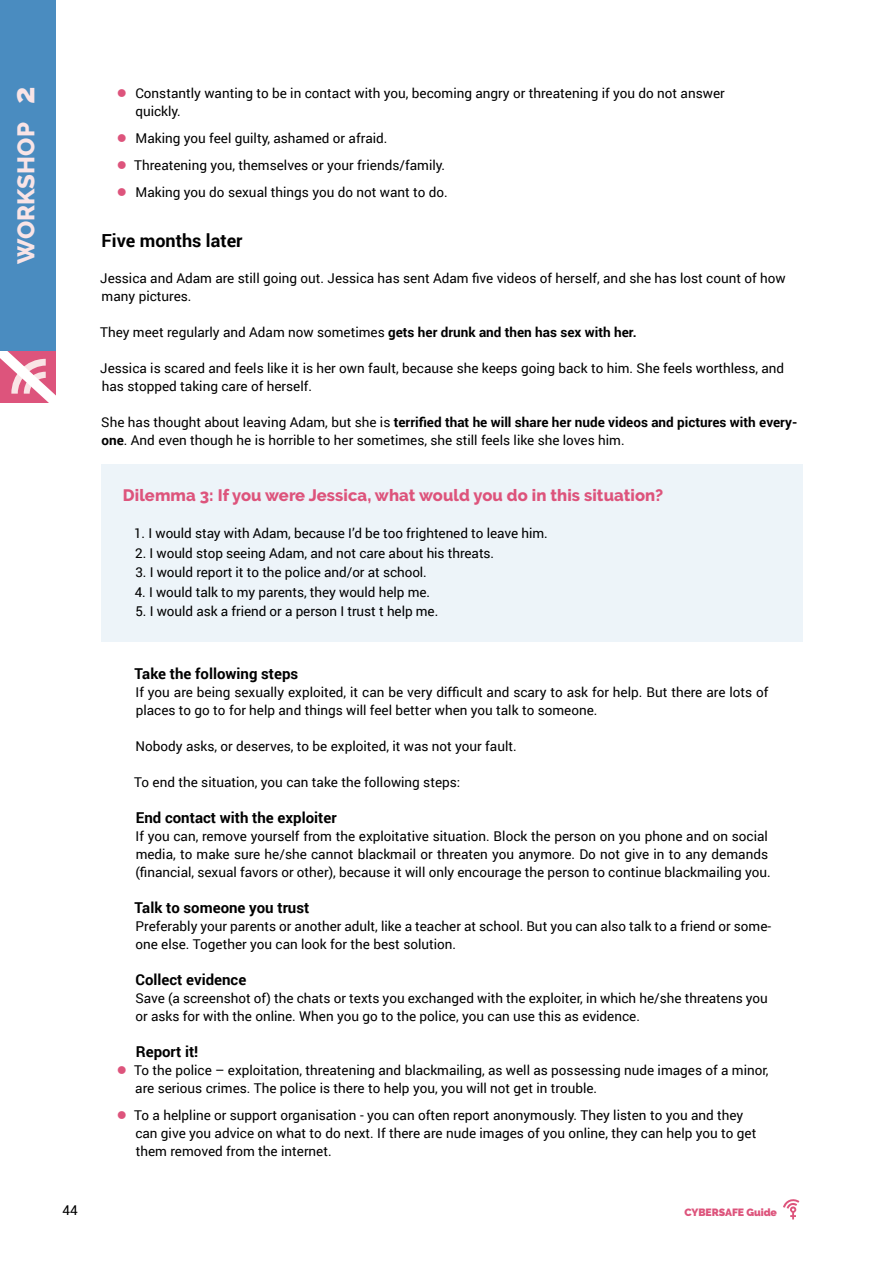
<style>
.page{position:relative;width:893px;height:1263px;background:#fff}
.page>*{position:absolute;margin:0;border:0;box-sizing:border-box;transform-origin:0 0}
.t1{font:800 24px "Raleway";letter-spacing:.005em;color:#f9e4e6}
.t2{font:700 18px "Roboto";color:#000}
.t3{font:800 16.5px "Raleway";letter-spacing:.005em;color:#dd547c}
.t4{font:700 15px "Roboto";color:#000}
.t5{font:13.5px/18px "Roboto";color:#000}
.t6{font:900 10.5px "Raleway";letter-spacing:-.005em;color:#dd547c}
.s1{font-size:30px}
.s2{color:#dd547c}
.s3{font-weight:700}
</style>
<div class="page">
<svg style="left:0;top:342px;width:56px;height:61px"></svg>
<svg style="left:783px;top:1199px;width:16px;height:20px"></svg>
<div style="left:0;top:0;width:55px;height:351px;background:#4a8cc0"></div>
<div style="left:101px;top:464px;width:702px;height:62px;background:#edf4f9"></div>
<div style="left:101px;top:522px;width:702px;height:61px;background:#edf4f9"></div>
<div style="left:101px;top:581px;width:702px;height:60px;background:#edf4f9"></div>
<h1 class="t1" style="left:12px;top:264px;width:179px;rotate:-90deg">WORKSHOP <span class="s1">2</span></h1>
<p class="t5" style="left:135px;top:84px;width:591px;text-indent:-18px"><span class="s2">●</span> Constantly wanting to be in contact with you, becoming angry or threatening if you do not answer quickly.</p>
<p class="t5" style="left:117px;top:129px;width:272px"><span class="s2">●</span> Making you feel guilty, ashamed or afraid.</p>
<p class="t5" style="left:117px;top:156px;width:330px"><span class="s2">●</span> Threatening you, themselves or your friends/family.</p>
<p class="t5" style="left:117px;top:183px;width:332px"><span class="s2">●</span> Making you do sexual things you do not want to do.</p>
<h2 class="t2" style="left:102px;top:228px;width:142px">Five months later</h2>
<p class="t5" style="left:100px;top:269px;width:687px">Jessica and Adam are still going out. Jessica has sent Adam five videos of herself, and she has lost count of how many pictures.</p>
<p class="t5" style="left:100px;top:323px;width:538px">They meet regularly and Adam now sometimes <span class="s3">gets her drunk and then has sex with her.</span></p>
<p class="t5" style="left:100px;top:359px;width:685px">Jessica is scared and feels like it is her own fault, because she keeps going back to him. She feels worthless, and has stopped taking care of herself.</p>
<p class="t5" style="left:101px;top:413px;width:698px">She has thought about leaving Adam, but she is <span class="s3">terrified that he will share her nude videos and pictures with every&shy;one</span>. And even though he is horrible to her sometimes, she still feels like she loves him.</p>
<p class="t3" style="left:123px;top:486px;width:542px">Dilemma 3: If you were Jessica, what would you do in this situation?</p>
<p class="t5" style="left:134px;top:524px;width:415px">1. I would stay with Adam, because I’d be too frightened to leave him.</p>
<p class="t5" style="left:135px;top:544px;width:361px">2. I would stop seeing Adam, and not care about his threats.</p>
<p class="t5" style="left:135px;top:563px;width:293px">3. I would report it to the police and/or at school.</p>
<p class="t5" style="left:135px;top:583px;width:297px">4. I would talk to my parents, they would help me.</p>
<p class="t5" style="left:135px;top:602px;width:304px">5. I would ask a friend or a person I trust t help me.</p>
<p class="t4" style="left:134px;top:663px;width:165px">Take the following steps</p>
<p class="t5" style="left:136px;top:683px;width:634px">If you are being sexually exploited, it can be very difficult and scary to ask for help. But there are lots of places to go to for help and things will feel better when you talk to someone.</p>
<p class="t5" style="left:136px;top:737px;width:383px">Nobody asks, or deserves, to be exploited, it was not your fault.</p>
<p class="t5" style="left:134px;top:773px;width:328px">To end the situation, you can take the following steps:</p>
<p class="t4" style="left:136px;top:807px;width:202px">End contact with the exploiter</p>
<p class="t5" style="left:135px;top:827px;width:637px">If you can, remove yourself from the exploitative situation. Block the person on you phone and on social media, to make sure he/she cannot blackmail or threaten you anymore. Do not give in to any demands (financial, sexual favors or other), because it will only encourage the person to continue blackmailing you.</p>
<p class="t4" style="left:134px;top:897px;width:176px">Talk to someone you trust</p>
<p class="t5" style="left:135px;top:917px;width:637px">Preferably your parents or another adult, like a teacher at school. But you can also talk to a friend or some&shy;one else. Together you can look for the best solution.</p>
<p class="t4" style="left:136px;top:969px;width:112px">Collect evidence</p>
<p class="t5" style="left:135px;top:989px;width:634px">Save (a screenshot of) the chats or texts you exchanged with the exploiter, in which he/she threatens you or asks for with the online. When you go to the police, you can use this as evidence.</p>
<p class="t4" style="left:136px;top:1041px;width:64px">Report it!</p>
<p class="t5" style="left:135px;top:1061px;width:635px;text-indent:-18px"><span class="s2">●</span> To the police – exploitation, threatening and blackmailing, as well as possessing nude images of a minor, are serious crimes. The police is there to help you, you will not get in trouble.</p>
<p class="t5" style="left:135px;top:1106px;width:623px;text-indent:-18px"><span class="s2">●</span> To a helpline or support organisation - you can often report anonymously. They listen to you and they can give you advice on what to do next. If there are nude images of you online, they can help you to get them removed from the internet.</p>
<p class="t5" style="left:63px;top:1200px;width:17px">44</p>
<p class="t6" style="left:684px;top:1206px;width:94px">CYBERSAFE Guide</p>
</div>
